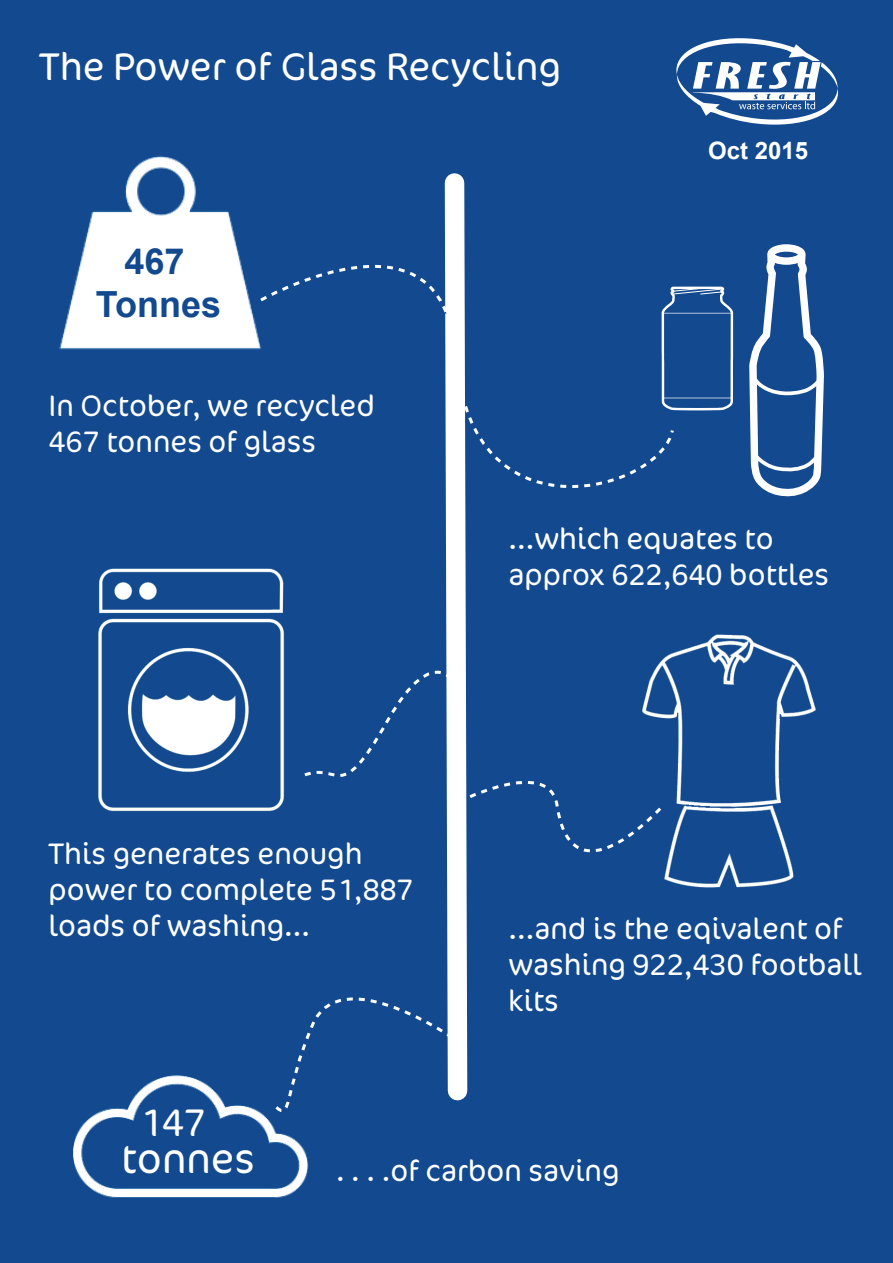
<style>
.page{position:relative;width:893px;height:1263px;background:#12498f}
.page>*{position:absolute;margin:0;border:0;box-sizing:border-box;transform-origin:0 0}
.t1{font:300 42px "Cocon OT";color:#fff}
.t2{font:300 39px "Cocon OT";color:#fff}
.t3{font:700 36px/43.2px "Arial";color:#12498f;text-align:center}
.t4{font:300 30px/36px "Cocon OT";color:#fff}
.t5{font:700 24px "Arial";color:#fff}
</style>
<div class="page">
<svg style="left:676px;top:38px;width:162px;height:87px"></svg>
<img style="left:98px;top:568px;width:160px;height:244px">
<svg style="left:749px;top:244px;width:75px;height:253px"></svg>
<img style="left:733px;top:635px;width:83px;height:253px">
<img style="left:59px;top:156px;width:199px;height:194px">
<svg style="left:258px;top:173px;width:475px;height:928px"></svg>
<img style="left:73px;top:1051px;width:249px;height:147px">
<h2 class="t2" style="left:39px;top:44px;width:523px">The Power of Glass Recycling</h2>
<p class="t3" style="left:96px;top:241px;width:127px">467<br>Tonnes</p>
<p class="t4" style="left:49px;top:389px;width:328px">In October, we recycled<br>467 tonnes of glass</p>
<p class="t5" style="left:708px;top:135px;width:102px">Oct 2015</p>
<p class="t4" style="left:509px;top:521px;width:322px">...which equates to approx 622,640 bottles</p>
<p class="t4" style="left:49px;top:836px;width:367px">This generates enough power to complete 51,887 loads of washing...</p>
<h2 class="t2" style="left:140px;top:1100px;width:68px">147</h2>
<p class="t4" style="left:509px;top:911px;width:355px">...and is the eqivalent of washing 922,430 football kits</p>
<h1 class="t1" style="left:121px;top:1134px;width:135px">tonnes</h1>
<p class="t4" style="left:336px;top:1153px;width:285px">. . . .of carbon saving</p>
</div>
